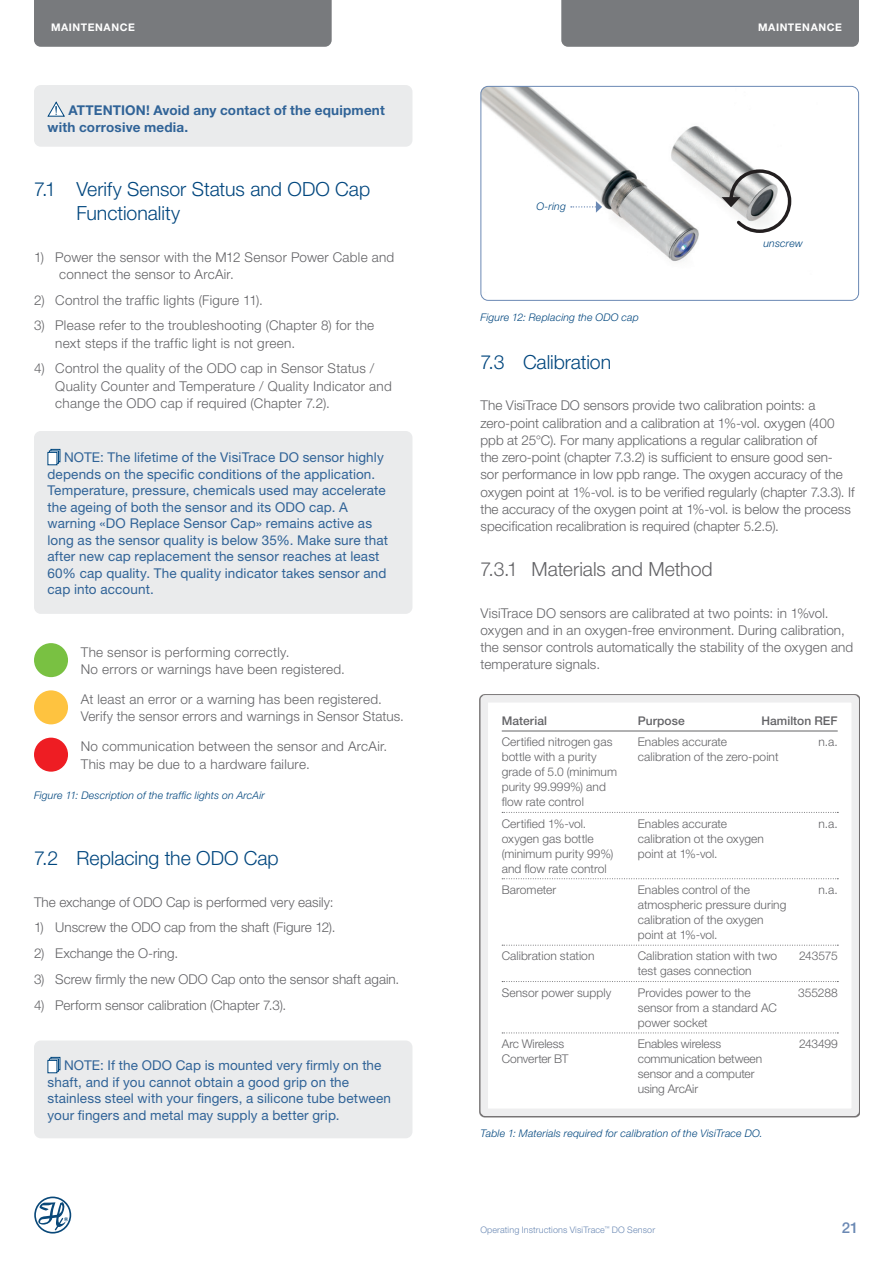
<style>
.page{position:relative;width:893px;height:1263px;background:#fff}
.page>*{position:absolute;margin:0;border:0;box-sizing:border-box;transform-origin:0 0}
.t1{font:300 19.5px/24px "Helvetica Neue LT Pro";color:#00467e}
.t2{font:300 19.5px "Helvetica Neue LT Pro";color:#636366}
.t3{font:500 15px "Helvetica Neue LT Pro";color:#6b89b4}
.t4{font:300 13.5px/17.2px "Helvetica Neue LT Pro";letter-spacing:.01em;color:#636366}
.t5{font:13.5px/16.5px "Helvetica Neue LT Pro";letter-spacing:.01em;color:#306397}
.t6{font:700 13.5px/16.5px "Helvetica Neue LT Pro";letter-spacing:.015em;color:#306397}
.t7{font:300 12px/15px "Helvetica Neue LT Pro";letter-spacing:.005em;color:#636366}
.t8{font:500 12px "Helvetica Neue LT Pro";letter-spacing:.005em;color:#636366}
.t9{font:italic 300 10.5px "Helvetica Neue LT Pro";letter-spacing:.02em;color:#00467e}
.t10{font:700 10.5px "Helvetica Neue LT Pro";color:#fff}
.t11{font:300 9px "Helvetica Neue LT Pro";letter-spacing:.01em;color:#6b89b4}
</style>
<div class="page">
<div style="left:34px;top:0;width:298px;height:47px;background:#787a7d"></div>
<div style="left:561px;top:0;width:298px;height:47px;background:#787a7d"></div>
<svg style="left:34px;top:1196px;width:37px;height:37px"></svg>
<div style="left:34px;top:85px;width:378px;height:62px;background:#eaebec;border-radius:7px"></div>
<svg style="left:47px;top:101px;width:18px;height:16px"></svg>
<div style="left:34px;top:431px;width:378px;height:183px;background:#eaebec;border-radius:7px"></div>
<svg style="left:51px;top:449px;width:9px;height:13px"></svg>
<svg style="left:49px;top:450px;width:10px;height:14px"></svg>
<div style="left:48px;top:452px;width:9px;height:13px;background:#fff;border:1px solid #00467e"></div>
<div style="left:34px;top:643px;width:34px;height:34px;background:#79c142;border-radius:50%"></div>
<div style="left:34px;top:690px;width:34px;height:34px;background:#fec340;border-radius:50%"></div>
<div style="left:34px;top:738px;width:34px;height:34px;background:#ee1d23;border-radius:50%"></div>
<div style="left:34px;top:1040px;width:378px;height:98px;background:#eaebec;border-radius:7px"></div>
<svg style="left:51px;top:1057px;width:9px;height:13px"></svg>
<svg style="left:49px;top:1058px;width:10px;height:14px"></svg>
<div style="left:48px;top:1060px;width:9px;height:13px;background:#fff;border:1px solid #00467e"></div>
<img style="left:482px;top:86px;width:271px;height:213px">
<div style="left:480px;top:86px;width:379px;height:215px;border:1px solid #6b89b4;border-radius:7px"></div>
<svg style="left:571px;top:201px;width:31px;height:12px"></svg>
<svg style="left:722px;top:168px;width:70px;height:67px"></svg>
<div style="left:480px;top:695px;width:379px;height:421px;border:8px solid #eeeeef"></div>
<hr style="left:502px;top:731px;width:336px;height:1px;background:#636366">
<svg style="left:502px;top:812px;width:336px;height:1px"></svg>
<svg style="left:502px;top:878px;width:336px;height:1px"></svg>
<svg style="left:502px;top:945px;width:336px;height:1px"></svg>
<svg style="left:502px;top:981px;width:336px;height:1px"></svg>
<svg style="left:502px;top:1032px;width:336px;height:1px"></svg>
<p class="t10" style="left:51px;top:21px;width:9px">Maintenance</p>
<p class="t10" style="left:758px;top:21px;width:9px">Maintenance</p>
<p class="t6" style="left:48px;top:102px;width:339px;text-indent:21px">ATTENTION! Avoid any contact of the equipment with corrosive media.</p>
<h1 class="t1" style="left:77px;top:177px;width:295px;text-indent:-43px">7.1 Verify Sensor Status and ODO Cap<br>Functionality</h1>
<p class="t4" style="left:59px;top:248px;width:337px;text-indent:-25px">1) Power the sensor with the M12 Sensor Power Cable and connect the sensor to ArcAir.</p>
<p class="t4" style="left:34px;top:291px;width:231px">2) Control the traffic lights (Figure 11).</p>
<p class="t4" style="left:55px;top:317px;width:320px;text-indent:-21px">3) Please refer to the troubleshooting (Chapter 8) for the next steps if the traffic light is not green.</p>
<p class="t4" style="left:55px;top:360px;width:338px;text-indent:-21px">4) Control the quality of the ODO cap in Sensor Status /<br>Quality Counter and Temperature / Quality Indicator and change the ODO cap if required (Chapter 7.2).</p>
<p class="t5" style="left:48px;top:449px;width:342px;text-indent:17px">NOTE: The lifetime of the VisiTrace DO sensor highly depends on the specific conditions of the application.<br>Temperature, pressure, chemicals used may accelerate the ageing of both the sensor and its ODO cap. A warning «DO Replace Sensor Cap» remains active as long as the sensor quality is below 35%. Make sure that after new cap replacement the sensor reaches at least 60% cap quality. The quality indicator takes sensor and cap into account.</p>
<p class="t4" style="left:81px;top:643px;width:266px">The sensor is performing correctly.<br>No errors or warnings have been registered.</p>
<p class="t4" style="left:81px;top:690px;width:325px">At least an error or a warning has been registered.<br>Verify the sensor errors and warnings in Sensor Status.</p>
<p class="t4" style="left:81px;top:738px;width:308px">No communication between the sensor and ArcAir.<br>This may be due to a hardware failure.</p>
<p class="t9" style="left:34px;top:789px;width:232px">Figure 11: Description of the traffic lights on ArcAir</p>
<h1 class="t1" style="left:34px;top:846px;width:246px">7.2 Replacing the ODO Cap</h1>
<p class="t4" style="left:34px;top:893px;width:301px">The exchange of ODO Cap is performed very easily:</p>
<p class="t4" style="left:34px;top:918px;width:303px">1) Unscrew the ODO cap from the shaft (Figure 12).</p>
<p class="t4" style="left:34px;top:944px;width:146px">2) Exchange the O-ring.</p>
<p class="t4" style="left:34px;top:970px;width:367px">3) Screw firmly the new ODO Cap onto the sensor shaft again.</p>
<p class="t4" style="left:34px;top:996px;width:254px">4) Perform sensor calibration (Chapter 7.3).</p>
<p class="t5" style="left:48px;top:1057px;width:345px;text-indent:17px">NOTE: If the ODO Cap is mounted very firmly on the shaft, and if you cannot obtain a good grip on the stainless steel with your fingers, a silicone tube between your fingers and metal may supply a better grip.</p>
<p class="t9" style="left:536px;top:200px;width:31px">O-ring</p>
<p class="t9" style="left:763px;top:237px;width:41px">unscrew</p>
<p class="t9" style="left:480px;top:311px;width:160px">Figure 12: Replacing the ODO cap</p>
<h1 class="t1" style="left:480px;top:350px;width:132px">7.3 Calibration</h1>
<p class="t4" style="left:480px;top:397px;width:376px">The VisiTrace DO sensors provide two calibration points: a zero-point calibration and a calibration at 1%-vol. oxygen (400 ppb at 25°C). For many applications a regular calibration of<br>the zero-point (chapter 7.3.2) is sufficient to ensure good sen&shy;sor performance in low ppb range. The oxygen accuracy of the oxygen point at 1%-vol. is to be verified regularly (chapter 7.3.3). If the accuracy of the oxygen point at 1%-vol. is below the process specification recalibration is required (chapter 5.2.5).</p>
<h1 class="t2" style="left:480px;top:557px;width:234px">7.3.1 Materials and Method</h1>
<p class="t4" style="left:480px;top:604px;width:374px">VisiTrace DO sensors are calibrated at two points: in 1%vol. oxygen and in an oxygen-free environment. During calibration, the sensor controls automatically the stability of the oxygen and temperature signals.</p>
<p class="t8" style="left:502px;top:713px;width:47px">Material</p>
<p class="t8" style="left:638px;top:713px;width:48px">Purpose</p>
<p class="t8" style="left:761px;top:713px;width:78px">Hamilton REF</p>
<p class="t7" style="left:502px;top:734px;width:112px">Certified nitrogen gas</p>
<p class="t7" style="left:638px;top:734px;width:91px">Enables accurate</p>
<p class="t7" style="left:819px;top:734px;width:21px">n.a.</p>
<p class="t7" style="left:502px;top:749px;width:96px">bottle with a purity</p>
<p class="t7" style="left:638px;top:749px;width:142px">calibration of the zero-point</p>
<p class="t7" style="left:502px;top:764px;width:117px">grade of 5.0 (minimum purity 99.999%) and flow rate control</p>
<p class="t7" style="left:502px;top:816px;width:86px">Certified 1%-vol.</p>
<p class="t7" style="left:638px;top:816px;width:91px">Enables accurate</p>
<p class="t7" style="left:819px;top:816px;width:21px">n.a.</p>
<p class="t7" style="left:502px;top:831px;width:93px">oxygen gas bottle</p>
<p class="t7" style="left:638px;top:831px;width:128px">calibration ot the oxygen</p>
<p class="t7" style="left:502px;top:846px;width:113px">(minimum purity 99%)</p>
<p class="t7" style="left:638px;top:846px;width:81px">point at 1%-vol.</p>
<p class="t7" style="left:502px;top:857px;width:106px;line-height:21.5px">and flow rate control<br>Barometer</p>
<p class="t7" style="left:638px;top:882px;width:114px">Enables control of the</p>
<p class="t7" style="left:819px;top:882px;width:21px">n.a.</p>
<p class="t7" style="left:638px;top:897px;width:150px">atmospheric pressure during calibration of the oxygen point at 1%-vol.</p>
<p class="t7" style="left:502px;top:948px;width:94px">Calibration station</p>
<p class="t7" style="left:638px;top:948px;width:141px">Calibration station with two</p>
<p class="t7" style="left:799px;top:948px;width:40px">243575</p>
<p class="t7" style="left:638px;top:963px;width:115px">test gases connection</p>
<p class="t7" style="left:502px;top:985px;width:111px">Sensor power supply</p>
<p class="t7" style="left:638px;top:985px;width:114px">Provides power to the</p>
<p class="t7" style="left:798px;top:985px;width:41px">355288</p>
<p class="t7" style="left:638px;top:1000px;width:140px">sensor from a standard AC power socket</p>
<p class="t7" style="left:502px;top:1036px;width:64px">Arc Wireless</p>
<p class="t7" style="left:638px;top:1036px;width:85px">Enables wireless</p>
<p class="t7" style="left:799px;top:1036px;width:40px">243499</p>
<p class="t7" style="left:502px;top:1051px;width:68px">Converter BT</p>
<p class="t7" style="left:638px;top:1051px;width:126px">communication between sensor and a computer using ArcAir</p>
<p class="t9" style="left:480px;top:1126px;width:284px">Table 1: Materials required for calibration of the VisiTrace DO.</p>
<p class="t11" style="left:480px;top:1224px;width:176px">Operating Instructions VisiTrace<sup>™</sup> DO Sensor</p>
<p class="t3" style="left:842px;top:1219px;width:18px">21</p>
</div>
